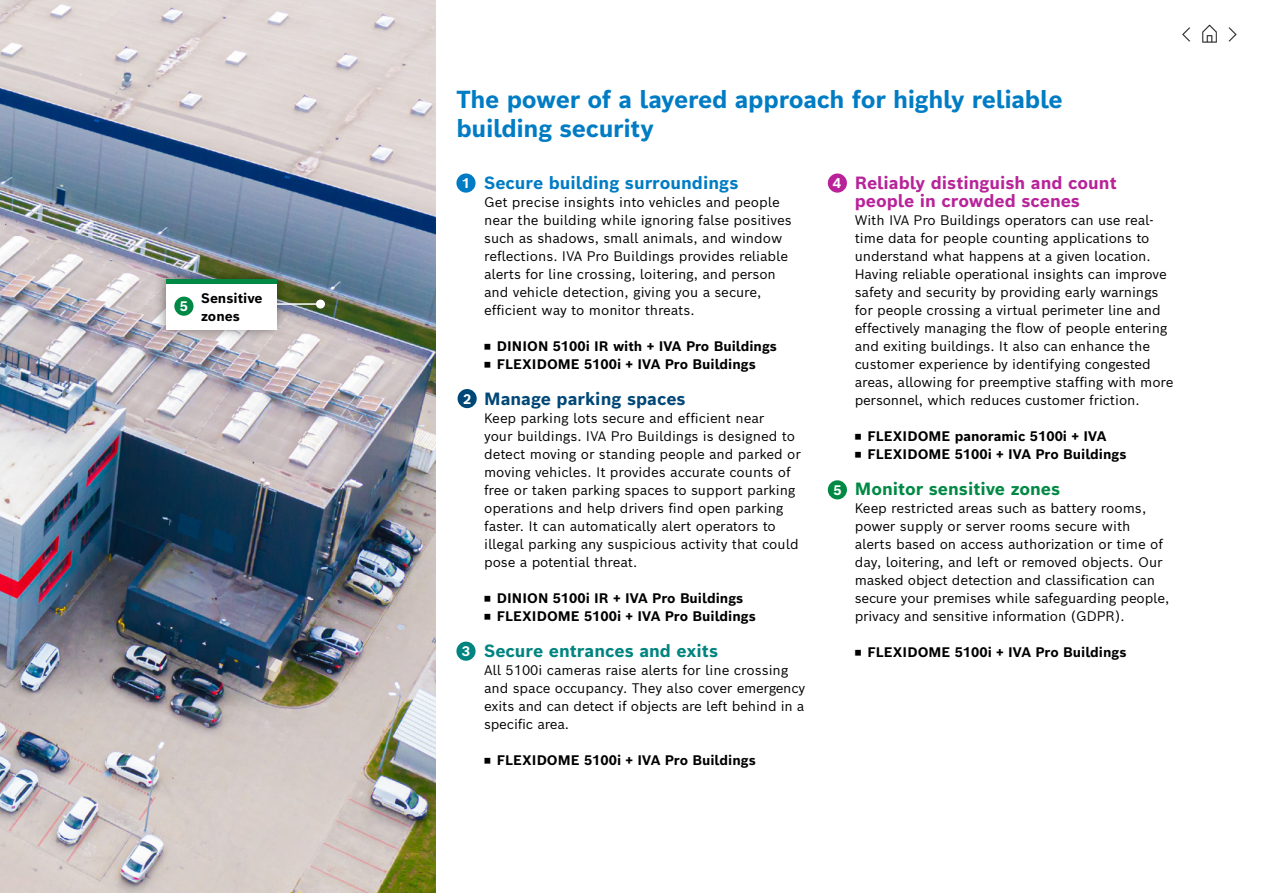
<style>
.page{position:relative;width:1263px;height:893px;background:#fff}
.page>*{position:absolute;margin:0;border:0;box-sizing:border-box;transform-origin:0 0}
.t1{font:700 24px/28.8px "Bosch Sans";letter-spacing:-.015em;color:#007cc4}
.t2{font:700 17.25px/18px "Bosch Sans";color:#b8239a}
.t3{font:700 17.25px "Bosch Sans";color:#007cc4}
.t4{font:700 17.25px "Bosch Sans";color:#00847f}
.t5{font:700 17.25px "Bosch Sans";color:#008944}
.t6{font:700 17.25px "Bosch Sans";color:#004777}
.t7{font:13.5px/18px "Bosch Sans";letter-spacing:-.005em;color:#000}
.t8{font:700 13.5px/18px "Bosch Sans";color:#000}
.t9{font:700 13.5px "Bosch Sans";color:#fff}
.s1{font-weight:400}
</style>
<div class="page">
<div style="left:456px;top:642px;width:20px;height:19px;background:#00847f;border-radius:50%"></div>
<img style="left:0;top:0;width:435px;height:893px">
<div style="left:456px;top:173px;width:20px;height:20px;background:#007cc4;border-radius:50%"></div>
<div style="left:828px;top:173px;width:19px;height:20px;background:#b8239a;border-radius:50%"></div>
<div style="left:828px;top:480px;width:19px;height:19px;background:#008944;border-radius:50%"></div>
<div style="left:458px;top:389px;width:19px;height:19px;background:#004777;border-radius:50%"></div>
<div style="left:154px;top:267px;width:182px;height:74px;background:#000;opacity:.45"></div>
<hr style="left:272px;top:303px;width:48px;height:2px;background:#fff">
<div style="left:316px;top:300px;width:9px;height:9px;background:#fff;border-radius:50%"></div>
<div style="left:166px;top:279px;width:110px;height:50px;background:#fff"></div>
<div style="left:174px;top:297px;width:19px;height:19px;background:#008944;border-radius:50%"></div>
<hr style="left:166px;top:279px;width:110px;height:4px;background:#008944">
<p class="t9" style="left:180px;top:295px;width:10px">5</p>
<p class="t8" style="left:201px;top:287px;width:63px">Sensitive zones</p>
<h1 class="t1" style="left:456px;top:83px;width:608px">The power of a layered approach for highly reliable building security</h1>
<p class="t2" style="left:855px;top:172px;width:264px">Reliably distinguish and count people in crowded scenes</p>
<p class="t7" style="left:855px;top:210px;width:320px">With IVA Pro Buildings operators can use real&shy;time data for people counting applications to understand what happens at a given location.<br>Having reliable operational insights can improve safety and security by providing early warnings for people crossing a virtual perimeter line and effectively managing the flow of people entering and exiting buildings. It also can enhance the customer experience by identifying congested areas, allowing for preemptive staffing with more personnel, which reduces customer friction.</p>
<p class="t8" style="left:855px;top:426px;width:273px"><span class="s1">◾</span> FLEXIDOME panoramic 5100i + IVA<br><span class="s1">◾</span> FLEXIDOME 5100i + IVA Pro Buildings</p>
<p class="t5" style="left:855px;top:474px;width:207px">Monitor sensitive zones</p>
<p class="t7" style="left:855px;top:498px;width:316px">Keep restricted areas such as battery rooms, power supply or server rooms secure with alerts based on access authorization or time of day, loitering, and left or removed objects. Our masked object detection and classification can secure your premises while safeguarding people, privacy and sensitive information (GDPR).</p>
<p class="t8" style="left:855px;top:642px;width:273px"><span class="s1">◾</span> FLEXIDOME 5100i + IVA Pro Buildings</p>
<p class="t3" style="left:484px;top:168px;width:256px">Secure building surroundings</p>
<p class="t7" style="left:484px;top:192px;width:309px">Get precise insights into vehicles and people near the building while ignoring false positives such as shadows, small animals, and window reflections. IVA Pro Buildings provides reliable alerts for line crossing, loitering, and person and vehicle detection, giving you a secure, efficient way to monitor threats.</p>
<p class="t8" style="left:484px;top:336px;width:294px"><span class="s1">◾</span> DINION 5100i IR with + IVA Pro Buildings <span class="s1">◾</span> FLEXIDOME 5100i + IVA Pro Buildings</p>
<p class="t6" style="left:484px;top:384px;width:203px">Manage parking spaces</p>
<p class="t7" style="left:484px;top:408px;width:318px">Keep parking lots secure and efficient near<br>your buildings. IVA Pro Buildings is designed to detect moving or standing people and parked or moving vehicles. It provides accurate counts of free or taken parking spaces to support parking operations and help drivers find open parking faster. It can automatically alert operators to illegal parking any suspicious activity that could pose a potential threat.</p>
<p class="t8" style="left:484px;top:588px;width:273px"><span class="s1">◾</span> DINION 5100i IR + IVA Pro Buildings<br><span class="s1">◾</span> FLEXIDOME 5100i + IVA Pro Buildings</p>
<p class="t4" style="left:484px;top:636px;width:236px">Secure entrances and exits</p>
<p class="t7" style="left:484px;top:660px;width:323px">All 5100i cameras raise alerts for line crossing and space occupancy. They also cover emergency exits and can detect if objects are left behind in a specific area.</p>
<p class="t8" style="left:484px;top:750px;width:273px"><span class="s1">◾</span> FLEXIDOME 5100i + IVA Pro Buildings</p>
<p class="t9" style="left:462px;top:172px;width:10px">1</p>
<p class="t9" style="left:833px;top:172px;width:10px">4</p>
<p class="t9" style="left:463px;top:387px;width:10px">2</p>
<p class="t9" style="left:833px;top:479px;width:10px">5</p>
<p class="t9" style="left:462px;top:640px;width:10px">3</p>
</div>
